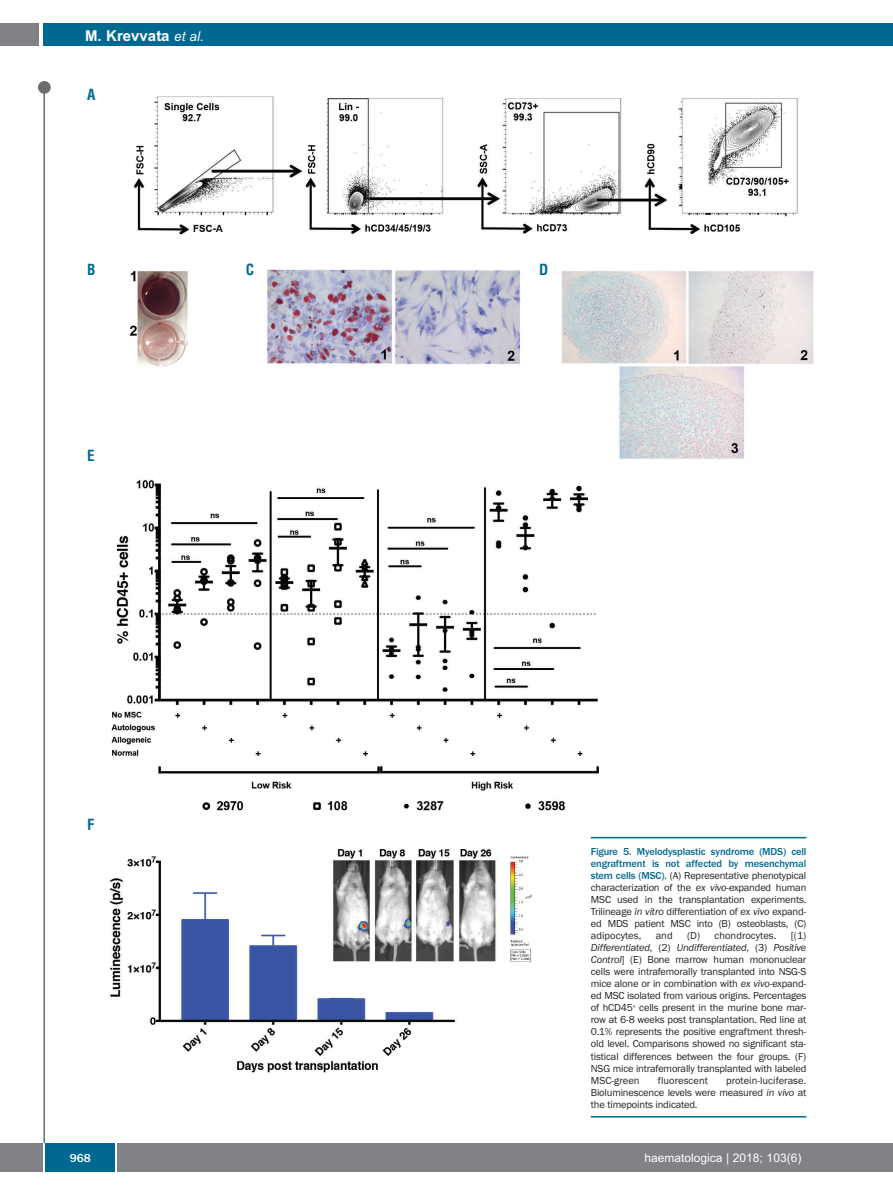
<style>
.page{position:relative;width:893px;height:1191px;background:#fff}
.page>*{position:absolute;margin:0;border:0;box-sizing:border-box;transform-origin:0 0}
.t1{font:700 15px "Arial";color:#fff}
.t2{font:700 condensed 15px "Helvetica";color:#006991}
.t3{font:12px "Arial";color:#fff}
.t4{font:500 12px "Franklin Gothic";color:#fff}
.t5{font:10.5px/12px "Franklin Gothic";letter-spacing:-.015em;color:#231f20;text-align:justify}
.t6{font:10.5px "Franklin Gothic";letter-spacing:.005em;color:#231f20}
.s1{font-weight:400;font-style:italic;font-size:13.5px}
.s2{font-weight:500;color:#006991}
.s3{font-style:italic}
</style>
<div class="page">
<div style="left:38px;top:81px;width:13px;height:13px;background:#6c6d70;border-radius:50%"></div>
<hr style="left:43px;top:84px;width:2px;height:1061px;background:#6c6d70">
<div style="left:43px;top:23px;width:850px;height:22px;background:#006991"></div>
<div style="left:0;top:23px;width:39px;height:22px;background:#808285"></div>
<div style="left:0;top:1143px;width:893px;height:28px;background:#808285"></div>
<div style="left:45px;top:1143px;width:71px;height:28px;background:#006991"></div>
<hr style="left:43px;top:1143px;width:2px;height:28px;background:#fff">
<svg style="left:116px;top:1143px;width:1px;height:28px"></svg>
<img style="left:109px;top:96px;width:705px;height:977px">
<hr style="left:591px;top:837px;width:215px;height:1px;background:#006991">
<hr style="left:591px;top:1116px;width:215px;height:1px;background:#006991">
<h1 class="t1" style="left:85px;top:27px;width:120px">M. Krevvata <span class="s1">et al.</span></h1>
<h1 class="t2" style="left:87px;top:86px;width:10px">A</h1>
<h1 class="t2" style="left:87px;top:260px;width:10px">B</h1>
<h1 class="t2" style="left:246px;top:260px;width:10px">C</h1>
<h1 class="t2" style="left:539px;top:260px;width:11px">D</h1>
<h1 class="t2" style="left:87px;top:447px;width:9px">E</h1>
<h1 class="t2" style="left:87px;top:815px;width:9px">F</h1>
<p class="t5" style="left:591px;top:845px;width:217px"><span class="s2">Figure 5. Myelodysplastic syndrome (MDS) cell engraftment is not affected by mesenchymal stem cells (MSC).</span> (A) Representative phenotypical characterization of the <span class="s3">ex vivo</span>-expanded human MSC used in the transplantation experiments.<br>Trilineage <span class="s3">in vitro</span> differentiation of <span class="s3">ex vivo</span> expand&shy;ed MDS patient MSC into (B) osteoblasts, (C) adipocytes,</p>
<p class="t5" style="left:591px;top:929px;width:217px;text-indent:200px">[(1)<br><span class="s3">Differentiated</span>, (2) <span class="s3">Undifferentiated</span>, (3) <span class="s3">Positive Control</span>] (E) Bone marrow human mononuclear cells were intrafemorally transplanted into NSG-S mice alone or in combination with <span class="s3">ex vivo</span>-expand&shy;ed MSC isolated from various origins. Percentages of hCD45<sup>+</sup> cells present in the murine bone mar&shy;row at 6-8 weeks post transplantation. Red line at 0.1% represents the positive engraftment thresh&shy;old level. Comparisons showed no significant sta&shy;tistical differences between the four groups. (F)<br>NSG mice intrafemorally transplanted with labeled MSC-green</p>
<p class="t5" style="left:656px;top:929px;width:19px">and</p>
<p class="t6" style="left:687px;top:929px;width:91px">(D) chondrocytes.</p>
<p class="t5" style="left:591px;top:1073px;width:217px;text-indent:135px">protein-luciferase.<br>Bioluminescence levels were measured <span class="s3">in vivo</span> at the timepoints indicated.</p>
<p class="t6" style="left:658px;top:1073px;width:52px">fluorescent</p>
<p class="t4" style="left:70px;top:1150px;width:23px">968</p>
<p class="t3" style="left:644px;top:1150px;width:158px">haematologica | 2018; 103(6)</p>
</div>
